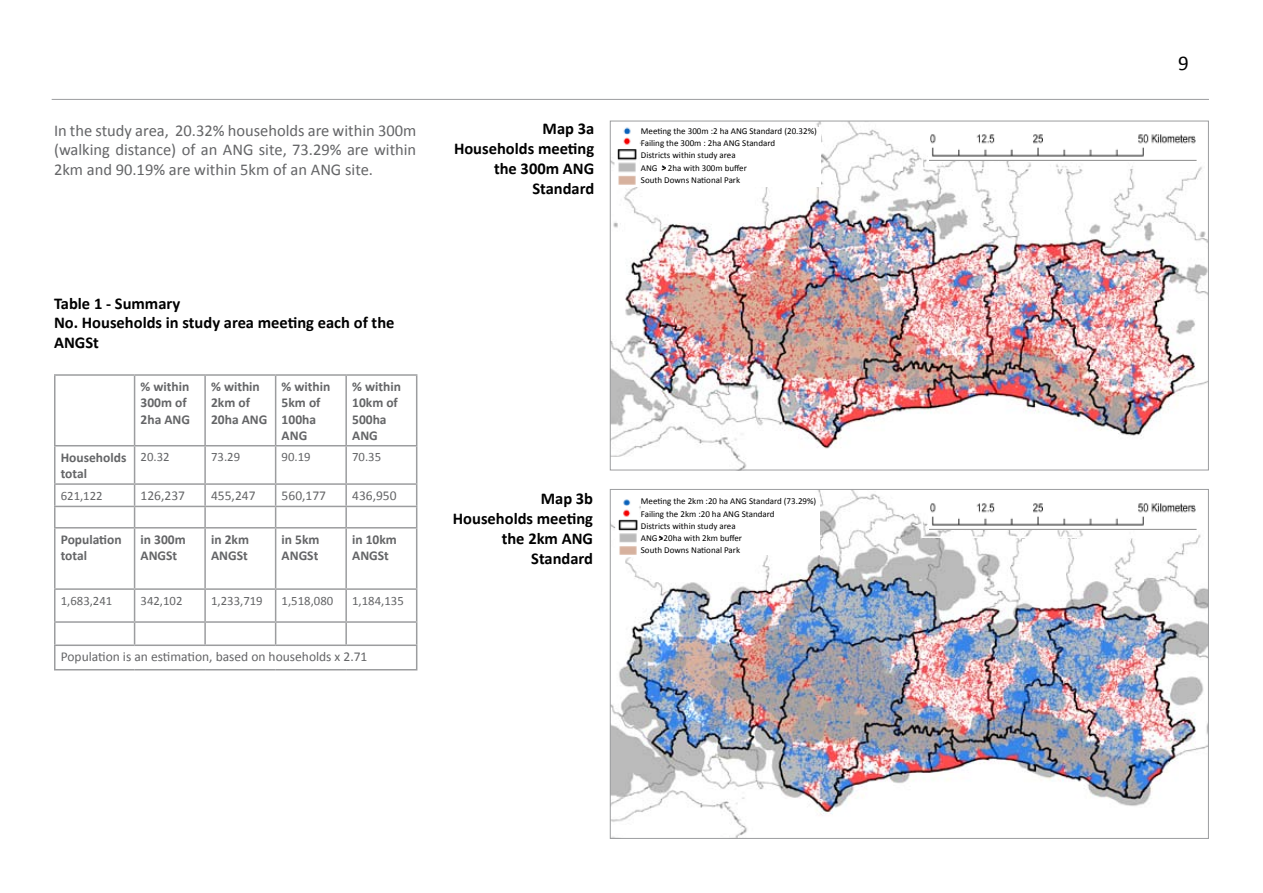
<style>
.page{position:relative;width:1263px;height:893px;background:#fff}
.page>*{position:absolute;margin:0;border:0;box-sizing:border-box;transform-origin:0 0}
.t1{font:21px "Calibri";color:#000}
.t2{font:700 16.5px/19.8px "Calibri";color:#000;text-align:right}
.t3{font:16.5px/19.8px "Calibri";color:#646567;text-align:justify}
.t4{font:700 13.5px/16.2px "Calibri";color:#646567}
.t5{font:13.5px "Calibri";color:#646567}
.t6{font:12.75px "Calibri";color:#646567}
.t7{font:9px/12.1px "Calibri";color:#000}
</style>
<div class="page">
<hr style="left:54px;top:446px;width:2px;height:37px;background:#9c9d9f">
<hr style="left:134px;top:446px;width:1px;height:37px;background:#9c9d9f">
<hr style="left:204px;top:446px;width:2px;height:37px;background:#9c9d9f">
<hr style="left:275px;top:446px;width:1px;height:37px;background:#9c9d9f">
<hr style="left:345px;top:446px;width:2px;height:37px;background:#9c9d9f">
<hr style="left:416px;top:446px;width:1px;height:37px;background:#9c9d9f">
<hr style="left:54px;top:483px;width:81px;height:2px;background:#9c9d9f">
<hr style="left:54px;top:485px;width:2px;height:21px;background:#9c9d9f">
<hr style="left:135px;top:483px;width:70px;height:2px;background:#9c9d9f">
<hr style="left:205px;top:483px;width:71px;height:2px;background:#9c9d9f">
<hr style="left:204px;top:485px;width:2px;height:21px;background:#9c9d9f">
<hr style="left:276px;top:483px;width:70px;height:2px;background:#9c9d9f">
<hr style="left:346px;top:483px;width:71px;height:2px;background:#9c9d9f">
<hr style="left:345px;top:485px;width:2px;height:21px;background:#9c9d9f">
<hr style="left:54px;top:506px;width:81px;height:1px;background:#9c9d9f">
<hr style="left:54px;top:507px;width:2px;height:20px;background:#9c9d9f">
<hr style="left:135px;top:506px;width:70px;height:1px;background:#9c9d9f">
<svg style="left:134px;top:485px;width:1px;height:42px"></svg>
<hr style="left:205px;top:506px;width:71px;height:1px;background:#9c9d9f">
<hr style="left:204px;top:507px;width:2px;height:20px;background:#9c9d9f">
<hr style="left:276px;top:506px;width:70px;height:1px;background:#9c9d9f">
<svg style="left:275px;top:485px;width:1px;height:42px"></svg>
<hr style="left:346px;top:506px;width:71px;height:1px;background:#9c9d9f">
<hr style="left:345px;top:507px;width:2px;height:20px;background:#9c9d9f">
<svg style="left:416px;top:485px;width:1px;height:42px"></svg>
<hr style="left:54px;top:527px;width:81px;height:2px;background:#9c9d9f">
<hr style="left:54px;top:529px;width:2px;height:59px;background:#9c9d9f">
<hr style="left:135px;top:527px;width:70px;height:2px;background:#9c9d9f">
<hr style="left:134px;top:529px;width:1px;height:59px;background:#9c9d9f">
<hr style="left:205px;top:527px;width:71px;height:2px;background:#9c9d9f">
<hr style="left:204px;top:529px;width:2px;height:59px;background:#9c9d9f">
<hr style="left:276px;top:527px;width:70px;height:2px;background:#9c9d9f">
<hr style="left:275px;top:529px;width:1px;height:59px;background:#9c9d9f">
<hr style="left:346px;top:527px;width:71px;height:2px;background:#9c9d9f">
<hr style="left:345px;top:529px;width:2px;height:59px;background:#9c9d9f">
<hr style="left:416px;top:529px;width:1px;height:59px;background:#9c9d9f">
<hr style="left:54px;top:588px;width:81px;height:2px;background:#9c9d9f">
<hr style="left:54px;top:590px;width:2px;height:31px;background:#9c9d9f">
<hr style="left:135px;top:588px;width:70px;height:2px;background:#9c9d9f">
<hr style="left:134px;top:590px;width:1px;height:31px;background:#9c9d9f">
<hr style="left:205px;top:588px;width:71px;height:2px;background:#9c9d9f">
<hr style="left:204px;top:590px;width:2px;height:31px;background:#9c9d9f">
<hr style="left:276px;top:588px;width:70px;height:2px;background:#9c9d9f">
<hr style="left:275px;top:590px;width:1px;height:31px;background:#9c9d9f">
<hr style="left:346px;top:588px;width:71px;height:2px;background:#9c9d9f">
<hr style="left:345px;top:590px;width:2px;height:31px;background:#9c9d9f">
<hr style="left:416px;top:590px;width:1px;height:31px;background:#9c9d9f">
<hr style="left:54px;top:621px;width:81px;height:2px;background:#9c9d9f">
<hr style="left:54px;top:623px;width:2px;height:21px;background:#9c9d9f">
<hr style="left:135px;top:621px;width:70px;height:2px;background:#9c9d9f">
<svg style="left:134px;top:623px;width:1px;height:21px"></svg>
<hr style="left:205px;top:621px;width:71px;height:2px;background:#9c9d9f">
<hr style="left:204px;top:623px;width:2px;height:21px;background:#9c9d9f">
<hr style="left:276px;top:621px;width:70px;height:2px;background:#9c9d9f">
<svg style="left:275px;top:623px;width:1px;height:21px"></svg>
<hr style="left:346px;top:621px;width:71px;height:2px;background:#9c9d9f">
<hr style="left:345px;top:623px;width:2px;height:21px;background:#9c9d9f">
<hr style="left:54px;top:644px;width:81px;height:2px;background:#9c9d9f">
<hr style="left:54px;top:646px;width:2px;height:23px;background:#9c9d9f">
<hr style="left:135px;top:644px;width:70px;height:2px;background:#9c9d9f">
<hr style="left:205px;top:644px;width:71px;height:2px;background:#9c9d9f">
<hr style="left:276px;top:644px;width:70px;height:2px;background:#9c9d9f">
<hr style="left:346px;top:644px;width:71px;height:2px;background:#9c9d9f">
<svg style="left:416px;top:623px;width:1px;height:46px"></svg>
<hr style="left:54px;top:669px;width:81px;height:1px;background:#9c9d9f">
<hr style="left:135px;top:669px;width:70px;height:1px;background:#9c9d9f">
<hr style="left:205px;top:669px;width:71px;height:1px;background:#9c9d9f">
<hr style="left:276px;top:669px;width:70px;height:1px;background:#9c9d9f">
<hr style="left:346px;top:669px;width:71px;height:1px;background:#9c9d9f">
<hr style="left:54px;top:374px;width:81px;height:2px;background:#9c9d9f">
<hr style="left:54px;top:376px;width:2px;height:69px;background:#9c9d9f">
<hr style="left:135px;top:374px;width:70px;height:2px;background:#9c9d9f">
<hr style="left:134px;top:376px;width:1px;height:69px;background:#9c9d9f">
<hr style="left:205px;top:374px;width:71px;height:2px;background:#9c9d9f">
<hr style="left:204px;top:376px;width:2px;height:69px;background:#9c9d9f">
<hr style="left:276px;top:374px;width:70px;height:2px;background:#9c9d9f">
<hr style="left:275px;top:376px;width:1px;height:69px;background:#9c9d9f">
<hr style="left:346px;top:374px;width:71px;height:2px;background:#9c9d9f">
<hr style="left:345px;top:376px;width:2px;height:69px;background:#9c9d9f">
<hr style="left:416px;top:376px;width:1px;height:69px;background:#9c9d9f">
<hr style="left:54px;top:445px;width:81px;height:1px;background:#9c9d9f">
<hr style="left:135px;top:445px;width:70px;height:1px;background:#9c9d9f">
<hr style="left:205px;top:445px;width:71px;height:1px;background:#9c9d9f">
<hr style="left:276px;top:445px;width:70px;height:1px;background:#9c9d9f">
<hr style="left:346px;top:445px;width:71px;height:1px;background:#9c9d9f">
<hr style="left:52px;top:99px;width:1157px;height:1px;background:#9c9d9f">
<img style="left:612px;top:491px;width:594px;height:346px">
<img style="left:612px;top:123px;width:594px;height:345px">
<img style="left:617px;top:150px;width:19px;height:34px">
<div style="left:614px;top:147px;width:25px;height:40px;border:2px solid #fff"></div>
<div style="left:641px;top:128px;width:180px;height:59px;background:#fff"></div>
<svg style="left:661px;top:165px;width:5px;height:6px"></svg>
<div style="left:641px;top:498px;width:179px;height:57px;background:#fff"></div>
<svg style="left:618px;top:139px;width:19px;height:6px"></svg>
<svg style="left:618px;top:127px;width:19px;height:6px"></svg>
<svg style="left:658px;top:535px;width:5px;height:6px"></svg>
<img style="left:617px;top:510px;width:19px;height:7px">
<img style="left:617px;top:499px;width:19px;height:5px">
<img style="left:618px;top:521px;width:19px;height:33px">
<div style="left:615px;top:518px;width:25px;height:39px;border:2px solid #fff"></div>
<img style="left:930px;top:131px;width:265px;height:30px">
<img style="left:930px;top:500px;width:265px;height:30px">
<h2 class="t2" style="left:454px;top:118px;width:142px">Map 3a<br>Households meeting the 300m ANG<br>Standard</h2>
<h2 class="t3" style="left:54px;top:120px;width:364px">In the study area, 20.32% households are within 300m (walking distance) of an ANG site, 73.29% are within 2km and 90.19% are within 5km of an ANG site.</h2>
<p class="t7" style="left:641px;top:125px;width:177px">Meeting the 300m :2 ha ANG Standard (20.32%)<br>Failing the 300m : 2ha ANG Standard<br>Districts within study area<br>ANG 2ha with 300m buffer<br>South Downs National Park</p>
<h2 class="t2" style="left:54px;top:292px;width:342px;text-align:left">Table 1 - Summary<br>No. Households in study area meeting each of the<br>ANGSt</h2>
<h3 class="t4" style="left:141px;top:378px;width:51px">% within<br>300m of<br>2ha ANG</h3>
<h3 class="t4" style="left:211px;top:378px;width:58px">% within<br>2km of<br>20ha ANG</h3>
<h3 class="t4" style="left:282px;top:378px;width:50px">% within<br>5km of<br>100ha<br>ANG</h3>
<h3 class="t4" style="left:352px;top:378px;width:50px">% within<br>10km of<br>500ha<br>ANG</h3>
<h3 class="t4" style="left:61px;top:449px;width:67px">Households total</h3>
<h3 class="t6" style="left:141px;top:449px;width:31px">20.32</h3>
<h3 class="t6" style="left:211px;top:449px;width:31px">73.29</h3>
<h3 class="t6" style="left:282px;top:449px;width:31px">90.19</h3>
<h3 class="t6" style="left:352px;top:449px;width:31px">70.35</h3>
<h3 class="t6" style="left:61px;top:487px;width:43px">621,122</h3>
<h3 class="t5" style="left:141px;top:487px;width:46px">126,237</h3>
<h3 class="t5" style="left:211px;top:487px;width:46px">455,247</h3>
<h3 class="t5" style="left:282px;top:487px;width:46px">560,177</h3>
<h3 class="t5" style="left:352px;top:487px;width:46px">436,950</h3>
<h3 class="t4" style="left:61px;top:531px;width:62px">Population total</h3>
<h3 class="t4" style="left:141px;top:531px;width:47px">in 300m<br>ANGSt</h3>
<h3 class="t4" style="left:211px;top:531px;width:39px">in 2km<br>ANGSt</h3>
<h3 class="t4" style="left:282px;top:531px;width:39px">in 5km<br>ANGSt</h3>
<h3 class="t4" style="left:352px;top:531px;width:46px">in 10km<br>ANGSt</h3>
<h3 class="t6" style="left:61px;top:592px;width:53px">1,683,241</h3>
<h3 class="t6" style="left:141px;top:592px;width:43px">342,102</h3>
<h3 class="t6" style="left:211px;top:592px;width:53px">1,233,719</h3>
<h3 class="t6" style="left:282px;top:592px;width:53px">1,518,080</h3>
<h3 class="t6" style="left:352px;top:592px;width:53px">1,184,135</h3>
<h3 class="t5" style="left:61px;top:648px;width:308px">Population is an estimation, based on households x 2.71</h3>
<h2 class="t2" style="left:453px;top:488px;width:142px">Map 3b<br>Households meeting the 2km ANG<br>Standard</h2>
<p class="t7" style="left:641px;top:495px;width:177px">Meeting the 2km :20 ha ANG Standard (73.29%)<br>Failing the 2km :20 ha ANG Standard<br>Districts within study area<br>ANG 20ha with 2km buffer<br>South Downs National Park</p>
<h1 class="t1" style="left:1178px;top:50px;width:12px">9</h1>
</div>
